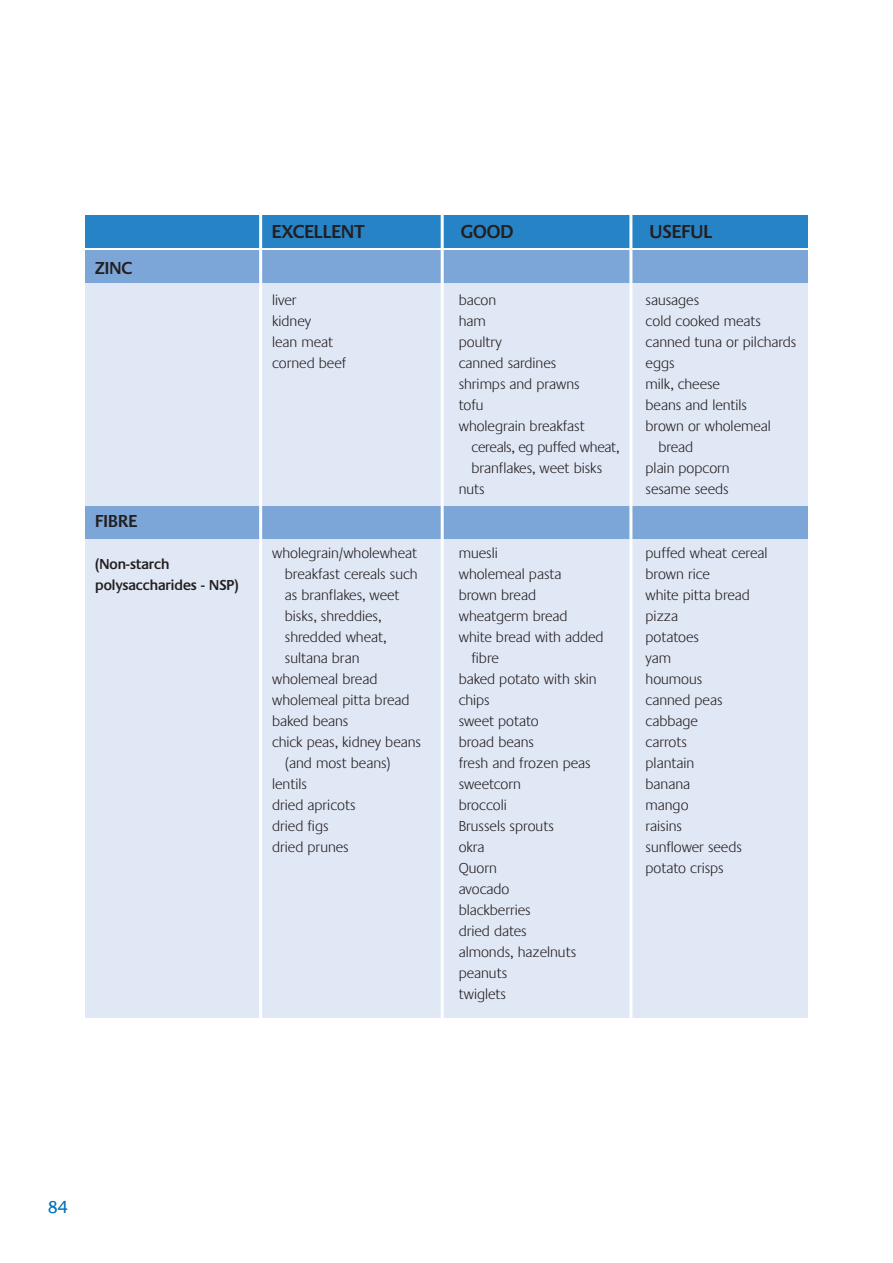
<style>
.page{position:relative;width:893px;height:1263px;background:#fff}
.page>*{position:absolute;margin:0;border:0;box-sizing:border-box;transform-origin:0 0}
.t1{font:600 19.5px "Praxis";color:#231f20}
.t2{font:600 18px "Praxis";color:#231f20}
.t3{font:18px "Praxis";color:#0071bb}
.t4{font:300 15px/21px "Praxis";color:#231f20}
.t5{font:600 15px/21px "Praxis";color:#231f20}
</style>
<div class="page">
<div style="left:85px;top:254px;width:723px;height:764px;background:#e0e7f5"></div>
<div style="left:85px;top:250px;width:723px;height:33px;background:#7da6d8"></div>
<div style="left:85px;top:506px;width:723px;height:33px;background:#7da6d8"></div>
<div style="left:85px;top:215px;width:723px;height:32px;background:#2683c5"></div>
<hr style="left:259px;top:213px;width:3px;height:807px;background:#fff">
<hr style="left:441px;top:213px;width:3px;height:815px;background:#fff">
<hr style="left:629px;top:213px;width:3px;height:815px;background:#fff">
<p class="t2" style="left:95px;top:261px;width:38px">ZINC</p>
<p class="t2" style="left:95px;top:515px;width:44px">FIBRE</p>
<p class="t5" style="left:95px;top:555px;width:145px">(Non-starch polysaccharides - NSP)</p>
<h1 class="t1" style="left:272px;top:224px;width:94px">EXCELLENT</h1>
<h1 class="t1" style="left:461px;top:224px;width:54px">GOOD</h1>
<h1 class="t1" style="left:650px;top:224px;width:64px">USEFUL</h1>
<p class="t4" style="left:272px;top:291px;width:76px">liver<br>kidney<br>lean meat corned beef</p>
<p class="t4" style="left:272px;top:543px;width:146px">wholegrain/wholewheat</p>
<p class="t4" style="left:285px;top:564px;width:134px">breakfast cereals such</p>
<p class="t4" style="left:285px;top:585px;width:116px">as branflakes, weet</p>
<p class="t4" style="left:285px;top:606px;width:98px">bisks, shreddies,</p>
<p class="t4" style="left:285px;top:627px;width:103px">shredded wheat,</p>
<p class="t4" style="left:285px;top:648px;width:76px">sultana bran</p>
<p class="t4" style="left:272px;top:669px;width:107px">wholemeal bread</p>
<p class="t4" style="left:272px;top:690px;width:139px">wholemeal pitta bread</p>
<p class="t4" style="left:272px;top:711px;width:78px">baked beans</p>
<p class="t4" style="left:272px;top:732px;width:150px">chick peas, kidney beans</p>
<p class="t4" style="left:285px;top:753px;width:107px">(and most beans)</p>
<p class="t4" style="left:272px;top:774px;width:36px">lentils</p>
<p class="t4" style="left:272px;top:795px;width:85px">dried apricots</p>
<p class="t4" style="left:272px;top:816px;width:58px">dried figs</p>
<p class="t4" style="left:272px;top:837px;width:78px">dried prunes</p>
<p class="t4" style="left:459px;top:291px;width:39px">bacon</p>
<p class="t4" style="left:459px;top:312px;width:29px">ham</p>
<p class="t4" style="left:459px;top:333px;width:45px">poultry</p>
<p class="t4" style="left:459px;top:354px;width:99px">canned sardines</p>
<p class="t4" style="left:459px;top:375px;width:122px">shrimps and prawns</p>
<p class="t4" style="left:459px;top:396px;width:26px">tofu</p>
<p class="t4" style="left:459px;top:417px;width:128px">wholegrain breakfast</p>
<p class="t4" style="left:471px;top:438px;width:149px">cereals, eg puffed wheat,</p>
<p class="t4" style="left:471px;top:459px;width:132px">branflakes, weet bisks</p>
<p class="t4" style="left:459px;top:480px;width:27px">nuts</p>
<p class="t4" style="left:459px;top:543px;width:41px">muesli</p>
<p class="t4" style="left:459px;top:564px;width:104px">wholemeal pasta</p>
<p class="t4" style="left:459px;top:585px;width:79px">brown bread</p>
<p class="t4" style="left:459px;top:606px;width:110px">wheatgerm bread</p>
<p class="t4" style="left:459px;top:627px;width:146px">white bread with added</p>
<p class="t4" style="left:471px;top:648px;width:29px">fibre</p>
<p class="t4" style="left:459px;top:669px;width:139px">baked potato with skin</p>
<p class="t4" style="left:459px;top:690px;width:33px">chips</p>
<p class="t4" style="left:459px;top:711px;width:82px">sweet potato</p>
<p class="t4" style="left:459px;top:732px;width:77px">broad beans</p>
<p class="t4" style="left:459px;top:753px;width:133px">fresh and frozen peas</p>
<p class="t4" style="left:459px;top:774px;width:64px">sweetcorn</p>
<p class="t4" style="left:459px;top:795px;width:50px">broccoli</p>
<p class="t4" style="left:459px;top:816px;width:97px">Brussels sprouts</p>
<p class="t4" style="left:459px;top:837px;width:27px">okra</p>
<p class="t4" style="left:459px;top:858px;width:40px">Quorn</p>
<p class="t4" style="left:459px;top:879px;width:52px">avocado</p>
<p class="t4" style="left:459px;top:900px;width:73px">blackberries</p>
<p class="t4" style="left:459px;top:921px;width:69px">dried dates</p>
<p class="t4" style="left:459px;top:942px;width:119px">almonds, hazelnuts</p>
<p class="t4" style="left:459px;top:963px;width:50px">peanuts</p>
<p class="t4" style="left:459px;top:984px;width:49px">twiglets</p>
<p class="t4" style="left:646px;top:291px;width:55px">sausages</p>
<p class="t4" style="left:646px;top:312px;width:117px">cold cooked meats</p>
<p class="t4" style="left:646px;top:333px;width:152px">canned tuna or pilchards</p>
<p class="t4" style="left:646px;top:354px;width:31px">eggs</p>
<p class="t4" style="left:646px;top:375px;width:76px">milk, cheese</p>
<p class="t4" style="left:646px;top:396px;width:103px">beans and lentils</p>
<p class="t4" style="left:646px;top:417px;width:127px">brown or wholemeal</p>
<p class="t4" style="left:658px;top:438px;width:36px">bread</p>
<p class="t4" style="left:646px;top:459px;width:86px">plain popcorn</p>
<p class="t4" style="left:646px;top:480px;width:85px">sesame seeds</p>
<p class="t4" style="left:646px;top:543px;width:123px">puffed wheat cereal brown rice<br>white pitta bread pizza<br>potatoes<br>yam<br>houmous<br>canned peas cabbage<br>carrots<br>plantain<br>banana<br>mango<br>raisins<br>sunflower seeds potato crisps</p>
<p class="t3" style="left:48px;top:1200px;width:22px">84</p>
</div>
